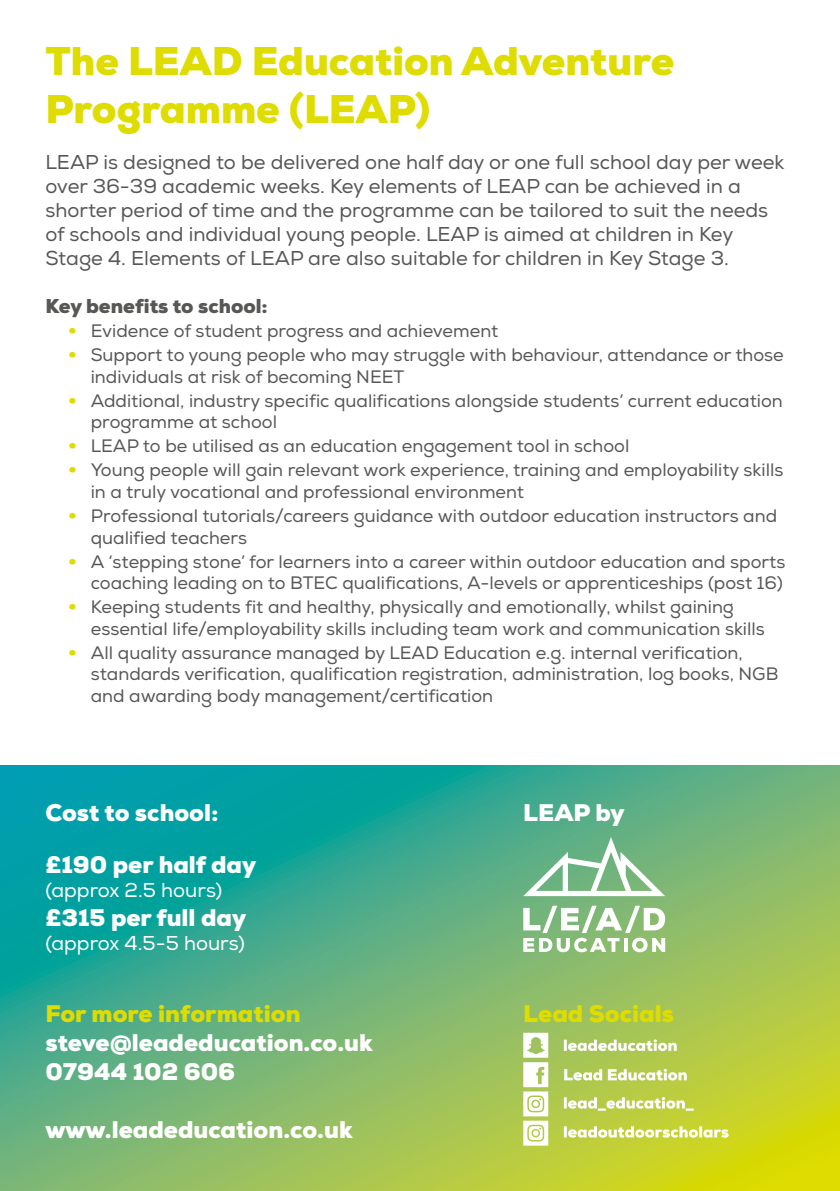
<style>
.page{position:relative;width:840px;height:1191px;background:#fff}
.page>*{position:absolute;margin:0;border:0;box-sizing:border-box;transform-origin:0 0}
.t1{font:900 40px/48px "Nexa";color:#dedc00}
.t2{font:900 24px/28.8px "Nexa";color:#fff}
.t3{font:900 24px "Nexa";color:#dedc00}
.t4{font:20px/24px "Nexa";color:#575756}
.t5{font:20px "Nexa";color:#fff}
.t6{font:900 20px "Nexa";color:#575756}
.t7{font:18px/21.6px "Nexa";color:#575756}
.s1{font-weight:900;font-size:20px;color:#dedc00}
</style>
<div class="page">
<svg style="left:0;top:765px;width:839px;height:426px;background:#69b574"></svg>
<svg style="left:563px;top:1097px;width:130px;height:13px"></svg>
<svg style="left:563px;top:1126px;width:165px;height:11px"></svg>
<svg style="left:564px;top:1069px;width:122px;height:11px"></svg>
<svg style="left:523px;top:1032px;width:25px;height:113px"></svg>
<svg style="left:563px;top:1039px;width:113px;height:12px"></svg>
<svg style="left:523px;top:837px;width:141px;height:59px"></svg>
<svg style="left:523px;top:905px;width:141px;height:47px"></svg>
<h1 class="t1" style="left:45px;top:38px;width:630px">The LEAD Education Adventure<br>Programme (LEAP)</h1>
<p class="t4" style="left:45px;top:150px;width:740px">LEAP is designed to be delivered one half day or one full school day per week over 36-39 academic weeks. Key elements of LEAP can be achieved in a shorter period of time and the programme can be tailored to suit the needs of schools and individual young people. LEAP is aimed at children in Key Stage 4. Elements of LEAP are also suitable for children in Key Stage 3.</p>
<p class="t6" style="left:45px;top:293px;width:224px">Key benefits to school:</p>
<p class="t7" style="left:68px;top:320px;width:431px"><span class="s1">•</span> Evidence of student progress and achievement</p>
<p class="t7" style="left:91px;top:344px;width:694px;text-indent:-23px"><span class="s1">•</span> Support to young people who may struggle with behaviour, attendance or those individuals at risk of becoming NEET</p>
<p class="t7" style="left:91px;top:390px;width:693px;text-indent:-23px"><span class="s1">•</span> Additional, industry specific qualifications alongside students’ current education programme at school</p>
<p class="t7" style="left:68px;top:436px;width:562px"><span class="s1">•</span> LEAP to be utilised as an education engagement tool in school</p>
<p class="t7" style="left:91px;top:460px;width:693px;text-indent:-23px"><span class="s1">•</span> Young people will gain relevant work experience, training and employability skills in a truly vocational and professional environment</p>
<p class="t7" style="left:91px;top:505px;width:687px;text-indent:-23px"><span class="s1">•</span> Professional tutorials/careers guidance with outdoor education instructors and qualified teachers</p>
<p class="t7" style="left:68px;top:551px;width:718px;text-align:right"><span class="s1">•</span> A ‘stepping stone’ for learners into a career within outdoor education and sports coaching leading on to BTEC qualifications, A-levels or apprenticeships (post 16)</p>
<p class="t7" style="left:91px;top:596px;width:675px;text-indent:-23px"><span class="s1">•</span> Keeping students fit and healthy, physically and emotionally, whilst gaining essential life/employability skills including team work and communication skills</p>
<p class="t7" style="left:91px;top:642px;width:688px;text-indent:-23px"><span class="s1">•</span> All quality assurance managed by LEAD Education e.g. internal verification, standards verification, qualification registration, administration, log books, NGB and awarding body management/certification</p>
<h2 class="t2" style="left:45px;top:798px;width:175px">Cost to school:</h2>
<h2 class="t2" style="left:45px;top:850px;width:212px">£190 per half day</h2>
<p class="t5" style="left:45px;top:878px;width:178px">(approx 2.5 hours)</p>
<h2 class="t2" style="left:45px;top:903px;width:202px">£315 per full day</h2>
<p class="t5" style="left:45px;top:931px;width:201px">(approx 4.5-5 hours)</p>
<h2 class="t3" style="left:45px;top:998px;width:256px">For more information</h2>
<h2 class="t2" style="left:45px;top:1028px;width:329px">steve@leadeducation.co.uk<br>07944 102 606</h2>
<h2 class="t2" style="left:45px;top:1115px;width:308px">www.leadeducation.co.uk</h2>
<h2 class="t2" style="left:523px;top:798px;width:102px">LEAP by</h2>
<h2 class="t3" style="left:523px;top:998px;width:152px">Lead Socials</h2>
</div>
